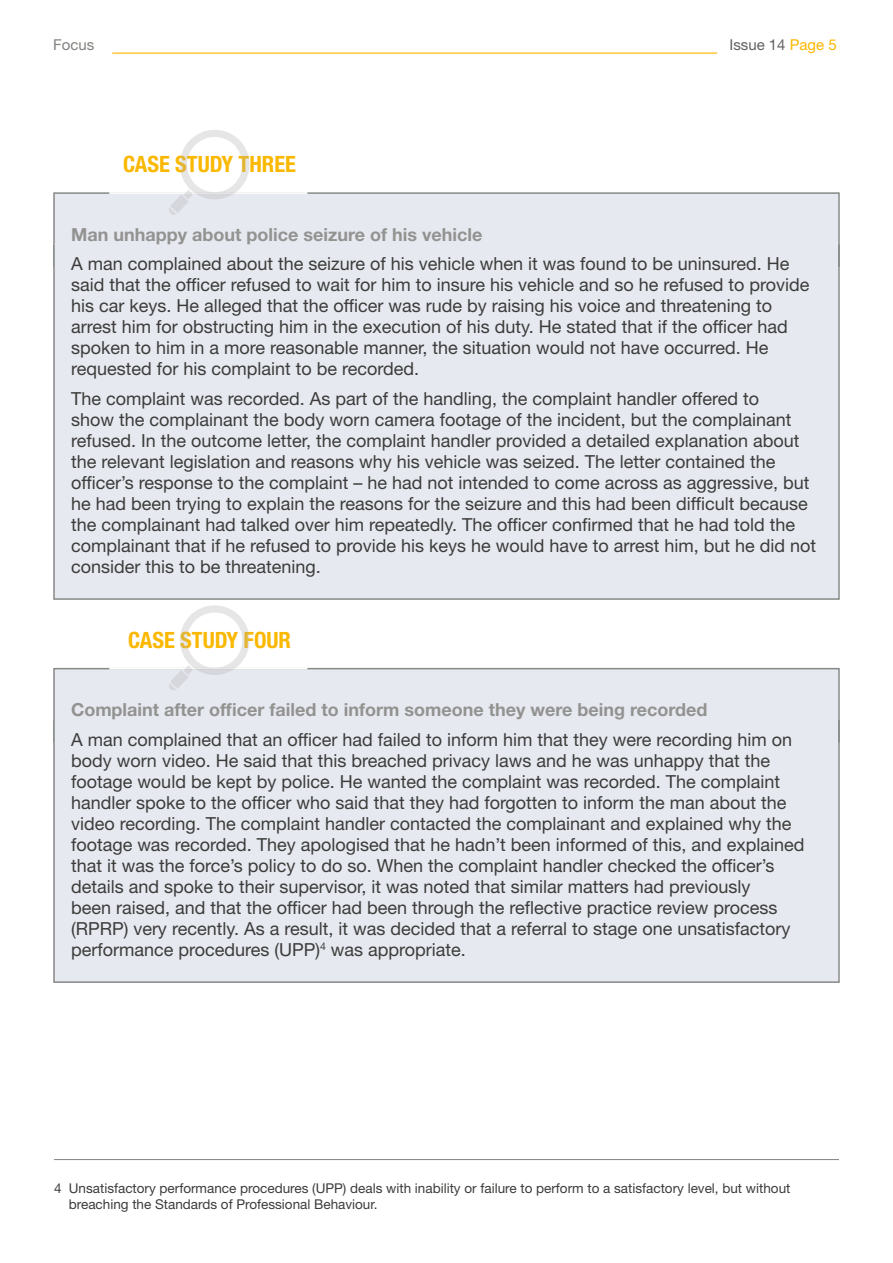
<style>
.page{position:relative;width:893px;height:1263px;background:#fff}
.page>*{position:absolute;margin:0;border:0;box-sizing:border-box;transform-origin:0 0}
.t1{font:700 condensed 22.5px "Helvetica Neue LT Std";color:#fbb800}
.t2{font:18px/21px "Helvetica Neue LT Std";color:#3c3c3b}
.t3{font:700 18px "Helvetica Neue LT Std";color:#929391}
.t4{font:15px "Helvetica Neue LT Std";color:#60625f}
.t5{font:15px "Helvetica Neue LT Std";color:#83827f}
.t6{font:13.5px/16.2px "Helvetica Neue LT Std";color:#3c3c3b}
.s1{color:#fbb800}
</style>
<div class="page">
<hr style="left:112px;top:53px;width:605px;height:1px;background:#fbb800">
<div style="left:55px;top:194px;width:783px;height:73px;background:#e7e9f0"></div>
<div style="left:53px;top:192px;width:787px;height:76px;border:2px solid #878987"></div>
<hr style="left:109px;top:192px;width:198px;height:2px;background:#fff">
<div style="left:55px;top:244px;width:783px;height:355px;background:#e7e9f0"></div>
<div style="left:53px;top:244px;width:787px;height:356px;border:2px solid #878987"></div>
<div style="left:55px;top:669px;width:783px;height:73px;background:#e7e9f0"></div>
<div style="left:53px;top:668px;width:787px;height:75px;border:2px solid #878987"></div>
<hr style="left:109px;top:668px;width:198px;height:1px;background:#fff">
<div style="left:55px;top:720px;width:783px;height:262px;background:#e7e9f0"></div>
<div style="left:53px;top:719px;width:787px;height:264px;border:2px solid #878987"></div>
<hr style="left:54px;top:1159px;width:785px;height:1px;background:#83827f">
<svg style="left:168px;top:130px;width:85px;height:85px"></svg>
<svg style="left:168px;top:605px;width:85px;height:85px"></svg>
<p class="t5" style="left:53px;top:36px;width:43px">Focus</p>
<p class="t4" style="left:729px;top:36px;width:109px">Issue 14 <span class="s1">Page 5</span></p>
<p class="t1" style="left:123px;top:151px;width:174px">CASE STUDY THREE</p>
<p class="t3" style="left:71px;top:223px;width:413px">Man unhappy about police seizure of his vehicle</p>
<p class="t2" style="left:71px;top:253px;width:740px">A man complained about the seizure of his vehicle when it was found to be uninsured. He said that the officer refused to wait for him to insure his vehicle and so he refused to provide his car keys. He alleged that the officer was rude by raising his voice and threatening to arrest him for obstructing him in the execution of his duty. He stated that if the officer had spoken to him in a more reasonable manner, the situation would not have occurred. He requested for his complaint to be recorded.</p>
<p class="t2" style="left:71px;top:387px;width:747px">The complaint was recorded. As part of the handling, the complaint handler offered to<br>show the complainant the body worn camera footage of the incident, but the complainant refused. In the outcome letter, the complaint handler provided a detailed explanation about the relevant legislation and reasons why his vehicle was seized. The letter contained the officer’s response to the complaint – he had not intended to come across as aggressive, but he had been trying to explain the reasons for the seizure and this had been difficult because the complainant had talked over him repeatedly. The officer confirmed that he had told the complainant that if he refused to provide his keys he would have to arrest him, but he did not consider this to be threatening.</p>
<p class="t1" style="left:128px;top:626px;width:164px">CASE STUDY FOUR</p>
<p class="t3" style="left:71px;top:699px;width:638px">Complaint after officer failed to inform someone they were being recorded</p>
<p class="t2" style="left:71px;top:728px;width:735px">A man complained that an officer had failed to inform him that they were recording him on body worn video. He said that this breached privacy laws and he was unhappy that the footage would be kept by police. He wanted the complaint was recorded. The complaint handler spoke to the officer who said that they had forgotten to inform the man about the video recording. The complaint handler contacted the complainant and explained why the footage was recorded. They apologised that he hadn’t been informed of this, and explained that it was the force’s policy to do so. When the complaint handler checked the officer’s details and spoke to their supervisor, it was noted that similar matters had previously<br>been raised, and that the officer had been through the reflective practice review process (RPRP) very recently. As a result, it was decided that a referral to stage one unsatisfactory performance procedures (UPP)<sup>4</sup> was appropriate.</p>
<p class="t6" style="left:69px;top:1180px;width:723px;text-indent:-15px">4 Unsatisfactory performance procedures (UPP) deals with inability or failure to perform to a satisfactory level, but without breaching the Standards of Professional Behaviour.</p>
</div>
